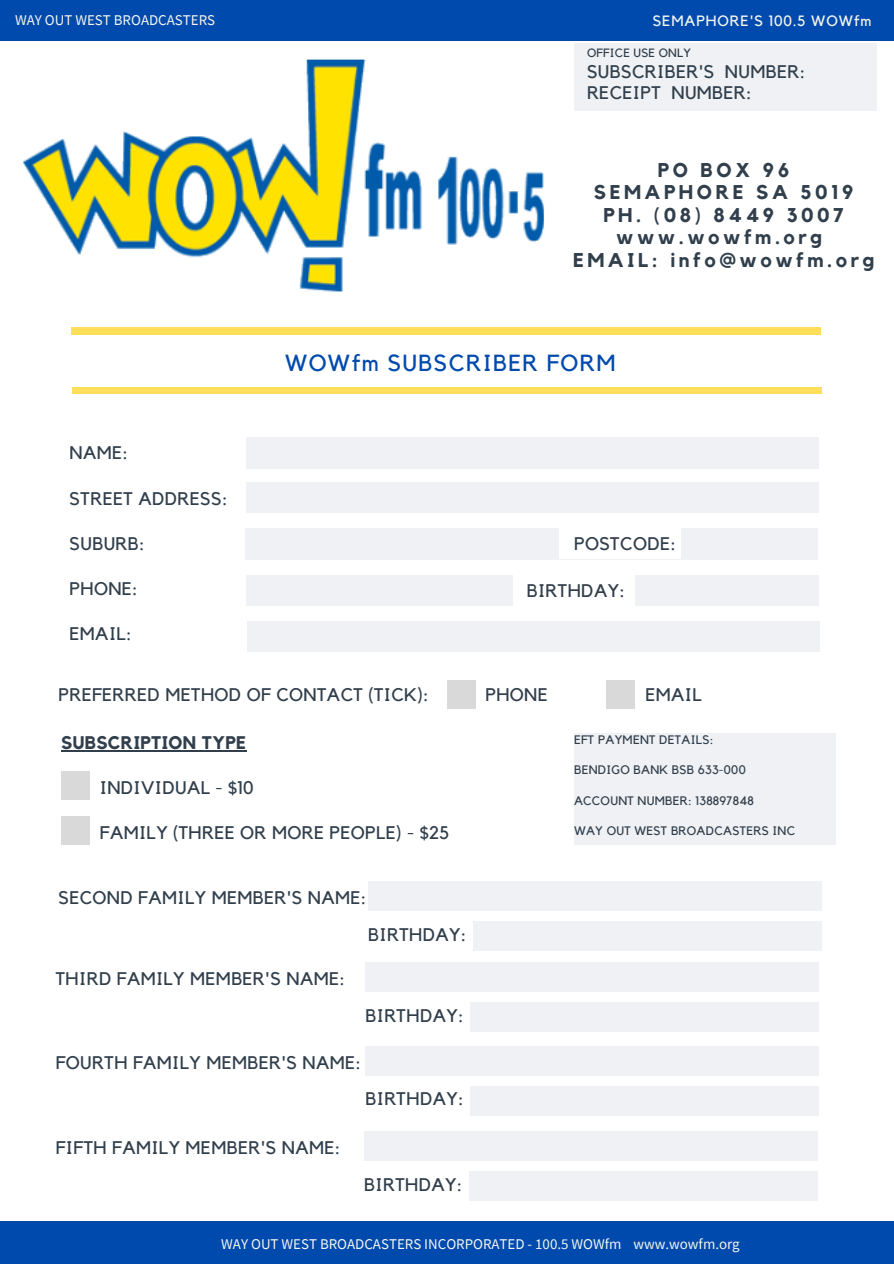
<style>
.page{position:relative;width:894px;height:1264px;background:#fff}
.page>*{position:absolute;margin:0;border:0;box-sizing:border-box;transform-origin:0 0}
.t1{font:23.25px "Kollektif";letter-spacing:.06em;color:#004aad}
.t2{font:700 19.8px/22.5px "Kollektif";letter-spacing:.18em;color:#313f4c;text-align:center}
.t3{font:18.15px "Kollektif";letter-spacing:.02em;color:#313f4c}
.t4{font:700 18.15px "Kollektif";letter-spacing:.02em;color:#313f4c}
.t5{font:14.85px "Source Sans Pro";color:#f4f5ef}
.t6{font:14.85px "Kollektif";letter-spacing:.06em;color:#f4f5ef}
.t7{font:12.3px "Kollektif";letter-spacing:.02em;color:#313f4c}
.t8{font:12px "Kollektif";letter-spacing:.02em;color:#313f4c}
</style>
<div class="page">
<div style="left:246px;top:437px;width:572px;height:31px;background:#eff1f4"></div>
<div style="left:246px;top:482px;width:572px;height:30px;background:#eff1f4"></div>
<div style="left:247px;top:621px;width:572px;height:31px;background:#eff1f4"></div>
<div style="left:246px;top:575px;width:572px;height:31px;background:#eff1f4"></div>
<div style="left:0;top:0;width:893px;height:40px;background:#004aad"></div>
<div style="left:71px;top:328px;width:749px;height:6px;background:#ffde59"></div>
<div style="left:73px;top:387px;width:748px;height:7px;background:#ffde59"></div>
<div style="left:0;top:1221px;width:893px;height:42px;background:#004aad"></div>
<div style="left:247px;top:528px;width:570px;height:31px;background:#eff1f4"></div>
<div style="left:559px;top:528px;width:122px;height:31px;background:#fff"></div>
<div style="left:513px;top:575px;width:121px;height:31px;background:#fff"></div>
<div style="left:447px;top:680px;width:28px;height:28px;background:#d9d9d9"></div>
<div style="left:574px;top:732px;width:261px;height:112px;background:#eff1f4"></div>
<div style="left:606px;top:680px;width:28px;height:28px;background:#d9d9d9"></div>
<div style="left:574px;top:43px;width:302px;height:67px;background:#eff1f4"></div>
<img style="left:0;top:40px;width:573px;height:295px">
<div style="left:61px;top:770px;width:28px;height:29px;background:#d9d9d9"></div>
<div style="left:368px;top:881px;width:453px;height:29px;background:#eff1f4"></div>
<div style="left:61px;top:816px;width:28px;height:28px;background:#d9d9d9"></div>
<div style="left:473px;top:921px;width:348px;height:29px;background:#eff1f4"></div>
<div style="left:365px;top:962px;width:453px;height:29px;background:#eff1f4"></div>
<div style="left:470px;top:1002px;width:348px;height:29px;background:#eff1f4"></div>
<div style="left:365px;top:1045px;width:453px;height:30px;background:#eff1f4"></div>
<div style="left:470px;top:1085px;width:348px;height:30px;background:#eff1f4"></div>
<div style="left:364px;top:1131px;width:453px;height:29px;background:#eff1f4"></div>
<div style="left:469px;top:1171px;width:348px;height:29px;background:#eff1f4"></div>
<hr style="left:61px;top:750px;width:185px;height:1px;background:#313f4c">
<p class="t5" style="left:15px;top:10px;width:201px">WAY OUT WEST BROADCASTERS</p>
<p class="t6" style="left:652px;top:14px;width:220px">SEMAPHORE'S 100.5 WOWfm</p>
<p class="t8" style="left:587px;top:47px;width:106px">OFFICE USE ONLY</p>
<p class="t3" style="left:587px;top:63px;width:220px">SUBSCRIBER'S NUMBER:</p>
<p class="t3" style="left:587px;top:84px;width:166px">RECEIPT NUMBER:</p>
<p class="t2" style="left:573px;top:159px;width:302px">PO BOX 96<br>SEMAPHORE SA 5019<br>PH. (08) 8449 3007 www.wowfm.org<br>EMAIL: info@wowfm.org</p>
<p class="t3" style="left:70px;top:445px;width:60px">NAME:</p>
<p class="t3" style="left:70px;top:490px;width:159px">STREET ADDRESS:</p>
<p class="t3" style="left:70px;top:535px;width:77px">SUBURB:</p>
<p class="t3" style="left:70px;top:580px;width:70px">PHONE:</p>
<p class="t3" style="left:70px;top:625px;width:64px">EMAIL:</p>
<p class="t1" style="left:285px;top:352px;width:332px">WOWfm SUBSCRIBER FORM</p>
<p class="t3" style="left:574px;top:535px;width:103px">POSTCODE:</p>
<p class="t3" style="left:526px;top:582px;width:100px">BIRTHDAY:</p>
<p class="t3" style="left:58px;top:686px;width:372px">PREFERRED METHOD OF CONTACT (TICK):</p>
<p class="t3" style="left:485px;top:686px;width:64px">PHONE</p>
<p class="t3" style="left:645px;top:686px;width:58px">EMAIL</p>
<p class="t4" style="left:61px;top:734px;width:186px">SUBSCRIPTION TYPE</p>
<p class="t3" style="left:100px;top:779px;width:155px">INDIVIDUAL - $10</p>
<p class="t3" style="left:100px;top:824px;width:351px">FAMILY (THREE OR MORE PEOPLE) - $25</p>
<p class="t3" style="left:58px;top:889px;width:309px">SECOND FAMILY MEMBER'S NAME:</p>
<p class="t3" style="left:56px;top:970px;width:290px">THIRD FAMILY MEMBER'S NAME:</p>
<p class="t3" style="left:368px;top:926px;width:100px">BIRTHDAY:</p>
<p class="t3" style="left:365px;top:1007px;width:100px">BIRTHDAY:</p>
<p class="t3" style="left:56px;top:1054px;width:307px">FOURTH FAMILY MEMBER'S NAME:</p>
<p class="t3" style="left:56px;top:1139px;width:286px">FIFTH FAMILY MEMBER'S NAME:</p>
<p class="t3" style="left:365px;top:1090px;width:100px">BIRTHDAY:</p>
<p class="t3" style="left:364px;top:1176px;width:100px">BIRTHDAY:</p>
<p class="t7" style="left:574px;top:733px;width:141px">EFT PAYMENT DETAILS:</p>
<p class="t7" style="left:574px;top:764px;width:173px">BENDIGO BANK BSB 633-000</p>
<p class="t7" style="left:574px;top:794px;width:181px">ACCOUNT NUMBER: 138897848</p>
<p class="t7" style="left:574px;top:825px;width:222px">WAY OUT WEST BROADCASTERS INC</p>
<p class="t5" style="left:221px;top:1234px;width:520px">WAY OUT WEST BROADCASTERS INCORPORATED - 100.5 WOWfm www.wowfm.org</p>
</div>
